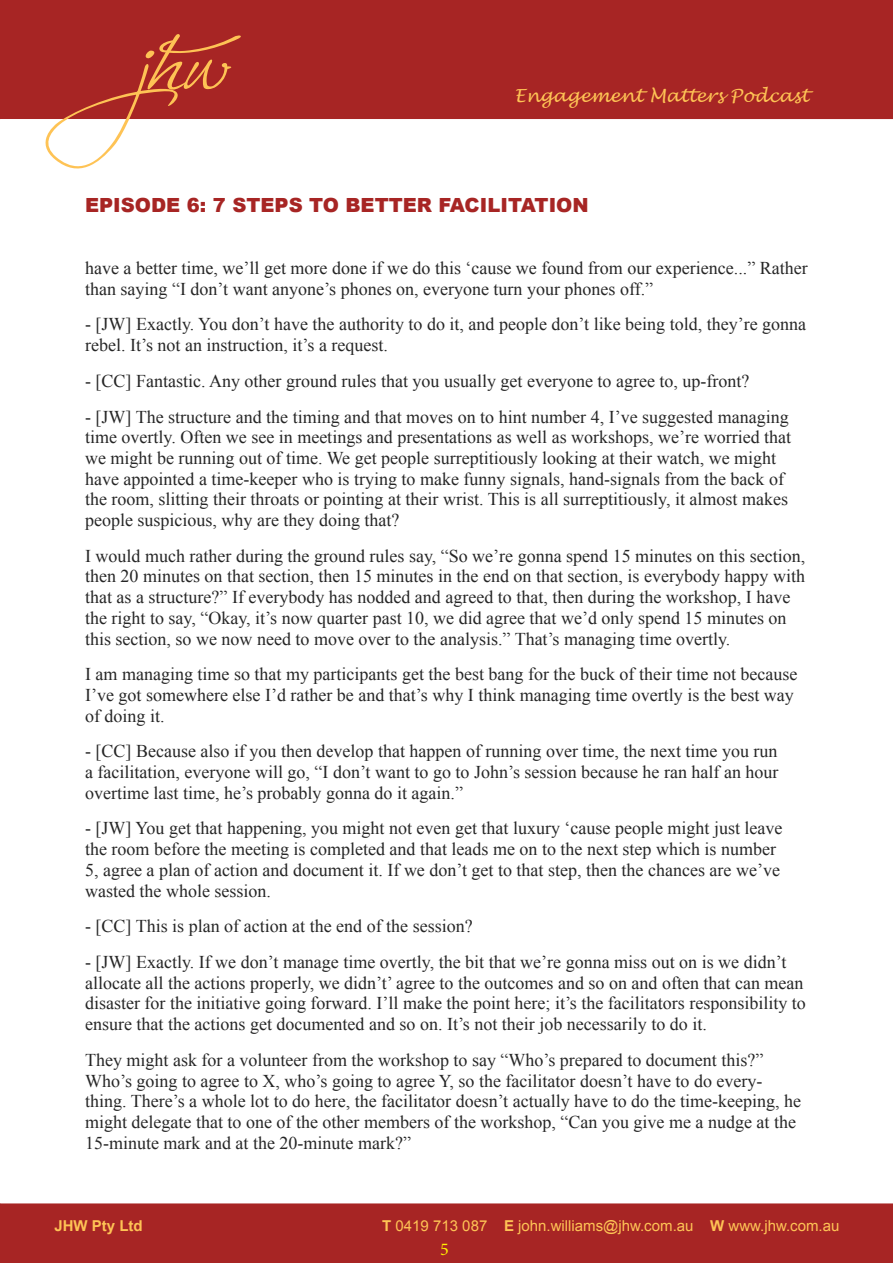
<style>
.page{position:relative;width:893px;height:1263px;background:#fff}
.page>*{position:absolute;margin:0;border:0;box-sizing:border-box;transform-origin:0 0}
.t1{font:900 19.5px "Arial";color:#a72524}
.Normal__Web{font:18px/20.7px "Times New Roman";color:#262626}
.t2{font:italic 18px "Lucida Handwriting";color:#fec355}
.t3{font:18px "Minion Pro";color:#fff101}
.t4{font:15px "Arial";color:#fec355}
.t5{font:700 15px "Arial";color:#fec355}
.s1{font-weight:700}
</style>
<div class="page">
<div style="left:0;top:1203px;width:893px;height:60px;background:#a72524"></div>
<div style="left:0;top:0;width:893px;height:119px;background:#a72524"></div>
<svg style="left:45px;top:34px;width:196px;height:135px"></svg>
<p class="t2" style="left:514px;top:85px;width:296px">Engagement Matters Podcast</p>
<p class="t1" style="left:85px;top:191px;width:505px">EPISODE 6: 7 STEPS TO BETTER FACILITATION</p>
<p class="Normal__Web" style="left:85px;top:257px;width:724px">have a better time, we’ll get more done if we do this ‘cause we found from our experience...” Rather than saying “I don’t want anyone’s phones on, everyone turn your phones off.”</p>
<p class="Normal__Web" style="left:85px;top:314px;width:723px">- [JW] Exactly. You don’t have the authority to do it, and people don’t like being told, they’re gonna rebel. It’s not an instruction, it’s a request.</p>
<p class="Normal__Web" style="left:85px;top:370px;width:666px">- [CC] Fantastic. Any other ground rules that you usually get everyone to agree to, up-front?</p>
<p class="Normal__Web" style="left:85px;top:406px;width:708px">- [JW] The structure and the timing and that moves on to hint number 4, I’ve suggested managing time overtly. Often we see in meetings and presentations as well as workshops, we’re worried that we might be running out of time. We get people surreptitiously looking at their watch, we might have appointed a time-keeper who is trying to make funny signals, hand-signals from the back of the room, slitting their throats or pointing at their wrist. This is all surreptitiously, it almost makes people suspicious, why are they doing that?</p>
<p class="Normal__Web" style="left:85px;top:545px;width:722px">I would much rather during the ground rules say, “So we’re gonna spend 15 minutes on this section, then 20 minutes on that section, then 15 minutes in the end on that section, is everybody happy with that as a structure?” If everybody has nodded and agreed to that, then during the workshop, I have the right to say, “Okay, it’s now quarter past 10, we did agree that we’d only spend 15 minutes on this section, so we now need to move over to the analysis.” That’s managing time overtly.</p>
<p class="Normal__Web" style="left:85px;top:664px;width:714px">I am managing time so that my participants get the best bang for the buck of their time not because<br>I’ve got somewhere else I’d rather be and that’s why I think managing time overtly is the best way of doing it.</p>
<p class="Normal__Web" style="left:85px;top:741px;width:695px;text-align:justify">- [CC] Because also if you then develop that happen of running over time, the next time you run a facilitation, everyone will go, “I don’t want to go to John’s session because he ran half an hour overtime last time, he’s probably gonna do it again.”</p>
<p class="Normal__Web" style="left:85px;top:818px;width:699px">- [JW] You get that happening, you might not even get that luxury ‘cause people might just leave the room before the meeting is completed and that leads me on to the next step which is number 5, agree a plan of action and document it. If we don’t get to that step, then the chances are we’ve wasted the whole session.</p>
<p class="Normal__Web" style="left:85px;top:916px;width:389px">- [CC] This is plan of action at the end of the session?</p>
<p class="Normal__Web" style="left:85px;top:951px;width:722px">- [JW] Exactly. If we don’t manage time overtly, the bit that we’re gonna miss out on is we didn’t allocate all the actions properly, we didn’t’ agree to the outcomes and so on and often that can mean disaster for the initiative going forward. I’ll make the point here; it’s the facilitators responsibility to ensure that the actions get documented and so on. It’s not their job necessarily to do it.</p>
<p class="Normal__Web" style="left:85px;top:1049px;width:718px">They might ask for a volunteer from the workshop to say “Who’s prepared to document this?” Who’s going to agree to X, who’s going to agree Y, so the facilitator doesn’t have to do every&shy;thing. There’s a whole lot to do here, the facilitator doesn’t actually have to do the time-keeping, he might delegate that to one of the other members of the workshop, “Can you give me a nudge at the 15-minute mark and at the 20-minute mark?”</p>
<p class="t5" style="left:54px;top:1215px;width:90px">JHW Pty Ltd</p>
<p class="t4" style="left:382px;top:1215px;width:459px"><span class="s1">T</span> 0419 713 087 <span class="s1">E</span> john.williams@jhw.com.au <span class="s1">W</span> www.jhw.com.au</p>
<p class="t3" style="left:440px;top:1237px;width:10px">5</p>
</div>
